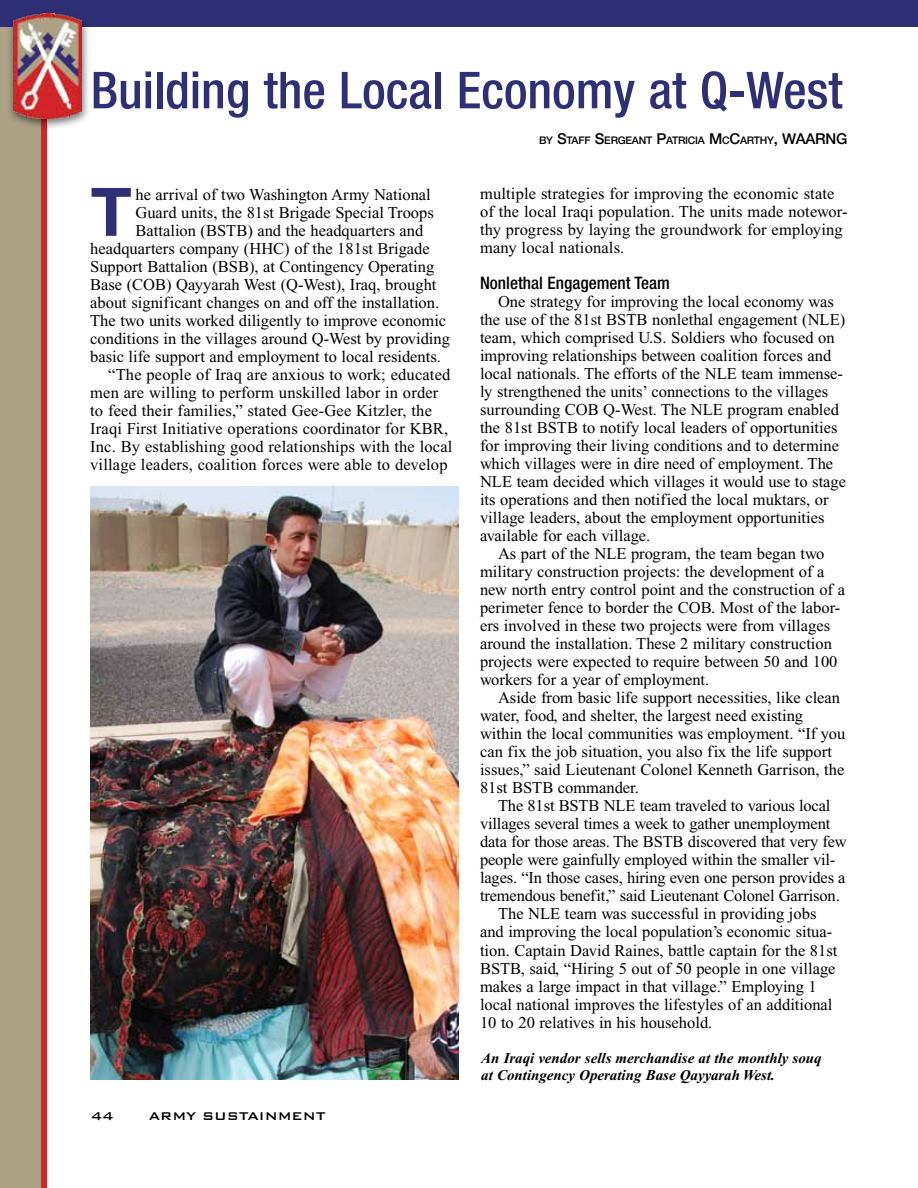
<style>
.page{position:relative;width:918px;height:1188px;background:#fff}
.page>*{position:absolute;margin:0;border:0;box-sizing:border-box;transform-origin:0 0}
.t1{font:700 67.05px "Helvetica Neue";color:#2f2f76}
.t2{font:500 condensed 51px "Helvetica Neue";color:#2f2f76}
.t3{font:500 condensed 17.25px "Helvetica Neue";color:#000}
.t4{font:16.5px/18px "Times New Roman";color:#000}
.t5{font:italic 700 15px/16.5px "Times New Roman";color:#000}
.t6{font:500 15px "Bank Gothic BT";color:#000}
.t7{font:500 10.5px "Helvetica Neue";letter-spacing:-.02em;color:#000}
.s1{font-size:15px}
</style>
<div class="page">
<div style="left:40px;top:11px;width:7px;height:1177px;background:#d3242a"></div>
<div style="left:0;top:0;width:40px;height:1188px;background:#ada286"></div>
<div style="left:0;top:0;width:918px;height:27px;background:#2f2f76"></div>
<div style="left:7px;top:10px;width:84px;height:121px;background:#000;opacity:.55"></div>
<img style="left:13px;top:14px;width:69px;height:104px">
<img style="left:91px;top:486px;width:367px;height:594px">
<h2 class="t2" style="left:91px;top:60px;width:753px">Building the Local Economy at Q-West</h2>
<p class="t7" style="left:539px;top:134px;width:268px">BY <span class="s1">S</span>TAFF <span class="s1">S</span>ERGEANT <span class="s1">P</span>ATRICIA <span class="s1">M</span>C<span class="s1">C</span>ARTHY<span class="s1">, WAARNG</span></p>
<h1 class="t1" style="left:91px;top:170px;width:42px">T</h1>
<p class="t4" style="left:135px;top:185px;width:297px">he arrival of two Washington Army National</p>
<p class="t4" style="left:135px;top:203px;width:300px">Guard units, the 81st Brigade Special Troops</p>
<p class="t4" style="left:136px;top:221px;width:289px">Battalion (BSTB) and the headquarters and</p>
<p class="t4" style="left:90px;top:239px;width:341px">headquarters company (HHC) of the 181st Brigade</p>
<p class="t4" style="left:90px;top:257px;width:346px">Support Battalion (BSB), at Contingency Operating</p>
<p class="t4" style="left:90px;top:275px;width:348px">Base (COB) Qayyarah West (Q-West), Iraq, brought</p>
<p class="t4" style="left:90px;top:293px;width:351px">about significant changes on and off the installation.</p>
<p class="t4" style="left:90px;top:311px;width:358px">The two units worked diligently to improve economic</p>
<p class="t4" style="left:90px;top:329px;width:361px">conditions in the villages around Q-West by providing</p>
<p class="t4" style="left:90px;top:347px;width:352px">basic life support and employment to local residents.</p>
<p class="t4" style="left:108px;top:365px;width:344px">“The people of Iraq are anxious to work; educated</p>
<p class="t4" style="left:90px;top:383px;width:350px">men are willing to perform unskilled labor in order</p>
<p class="t4" style="left:90px;top:401px;width:343px">to feed their families,” stated Gee-Gee Kitzler, the</p>
<p class="t4" style="left:90px;top:419px;width:360px">Iraqi First Initiative operations coordinator for KBR,</p>
<p class="t4" style="left:90px;top:437px;width:364px">Inc. By establishing good relationships with the local</p>
<p class="t4" style="left:90px;top:455px;width:359px">village leaders, coalition forces were able to develop</p>
<p class="t6" style="left:91px;top:1108px;width:25px">44</p>
<p class="t6" style="left:149px;top:1108px;width:178px">ARMY SUSTAINMENT</p>
<p class="t4" style="left:480px;top:185px;width:369px">multiple strategies for improving the economic state of the local Iraqi population. The units made notewor&shy;thy progress by laying the groundwork for employing many local nationals.</p>
<p class="t3" style="left:480px;top:273px;width:191px">Nonlethal Engagement Team</p>
<p class="t4" style="left:480px;top:293px;width:368px;text-indent:18px">One strategy for improving the local economy was the use of the 81st BSTB nonlethal engagement (NLE) team, which comprised U.S. Soldiers who focused on improving relationships between coalition forces and local nationals. The efforts of the NLE team immense&shy;ly strengthened the units’ connections to the villages surrounding COB Q-West. The NLE program enabled the 81st BSTB to notify local leaders of opportunities for improving their living conditions and to determine which villages were in dire need of employment. The NLE team decided which villages it would use to stage its operations and then notified the local muktars, or village leaders, about the employment opportunities available for each village.</p>
<p class="t4" style="left:480px;top:545px;width:366px;text-indent:18px">As part of the NLE program, the team began two military construction projects: the development of a new north entry control point and the construction of a perimeter fence to border the COB. Most of the labor&shy;ers involved in these two projects were from villages around the installation. These 2 military construction projects were expected to require between 50 and 100 workers for a year of employment.</p>
<p class="t4" style="left:480px;top:689px;width:367px;text-indent:18px">Aside from basic life support necessities, like clean water, food, and shelter, the largest need existing within the local communities was employment. “If you can fix the job situation, you also fix the life support issues,” said Lieutenant Colonel Kenneth Garrison, the 81st BSTB commander.</p>
<p class="t4" style="left:498px;top:797px;width:334px">The 81st BSTB NLE team traveled to various local</p>
<p class="t4" style="left:480px;top:815px;width:352px">villages several times a week to gather unemployment</p>
<p class="t4" style="left:480px;top:833px;width:368px">data for those areas. The BSTB discovered that very few</p>
<p class="t4" style="left:480px;top:851px;width:357px">people were gainfully employed within the smaller vil-</p>
<p class="t4" style="left:480px;top:869px;width:367px">lages. “In those cases, hiring even one person provides a</p>
<p class="t4" style="left:480px;top:887px;width:361px">tremendous benefit,” said Lieutenant Colonel Garrison.</p>
<p class="t4" style="left:498px;top:905px;width:320px">The NLE team was successful in providing jobs</p>
<p class="t4" style="left:480px;top:923px;width:354px">and improving the local population’s economic situa-</p>
<p class="t4" style="left:480px;top:941px;width:359px">tion. Captain David Raines, battle captain for the 81st</p>
<p class="t4" style="left:480px;top:959px;width:357px">BSTB, said, “Hiring 5 out of 50 people in one village</p>
<p class="t4" style="left:480px;top:977px;width:338px">makes a large impact in that village.” Employing 1</p>
<p class="t4" style="left:480px;top:995px;width:354px">local national improves the lifestyles of an additional</p>
<p class="t4" style="left:480px;top:1013px;width:234px">10 to 20 relatives in his household.</p>
<p class="t5" style="left:481px;top:1050px;width:342px">An Iraqi vendor sells merchandise at the monthly souq at Contingency Operating Base Qayyarah West.</p>
</div>
